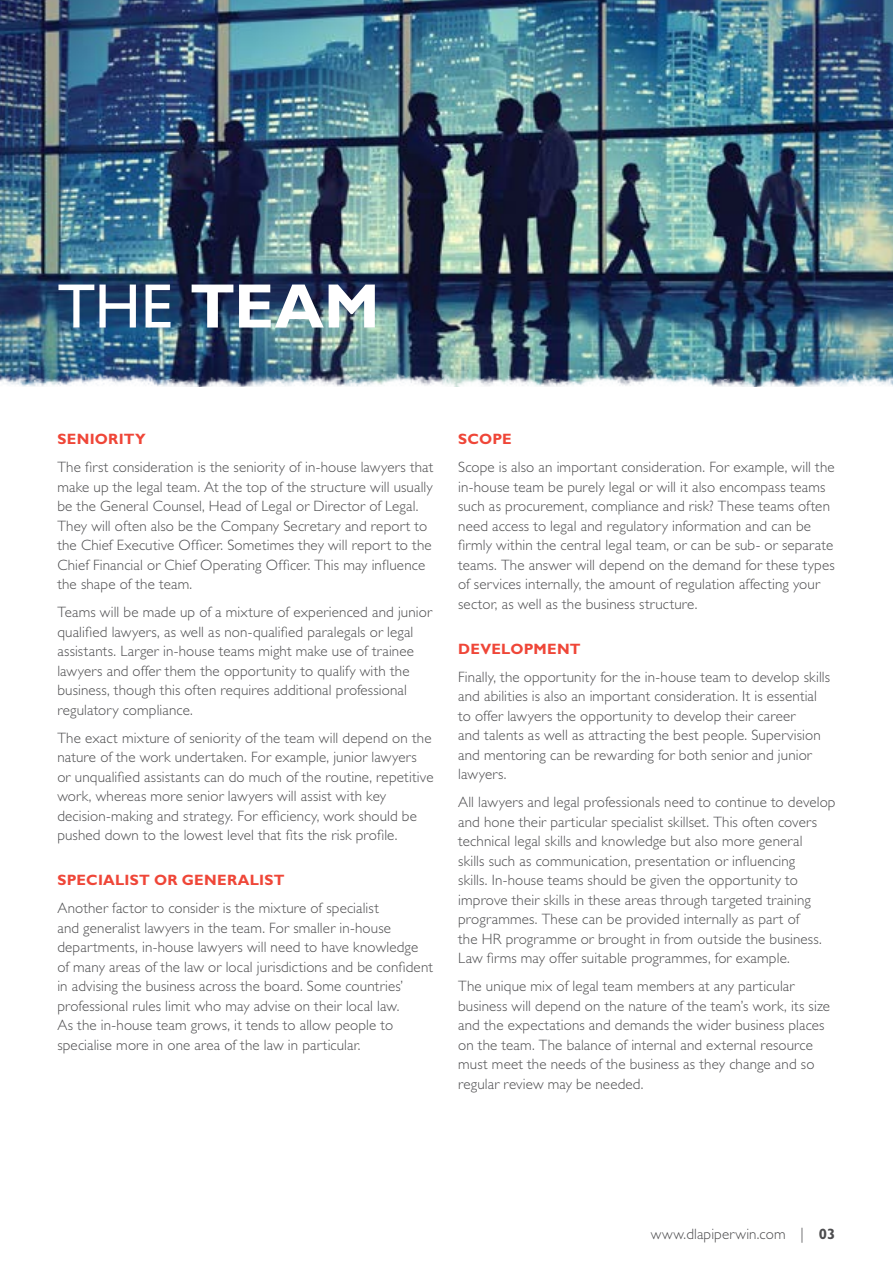
<style>
.page{position:relative;width:893px;height:1263px;background:#fff}
.page>*{position:absolute;margin:0;border:0;box-sizing:border-box;transform-origin:0 0}
.t1{font:700 63px "Gill Sans Std";color:#fff}
.t2{font:300 15px/19.5px "Gill Sans Std";letter-spacing:.01em;color:#4d4d4f}
.t3{font:700 15px "Gill Sans Std";letter-spacing:.02em;color:#ef4638}
.s1{font-weight:400}
.s2{font-weight:700}
</style>
<div class="page">
<img style="left:1px;top:0;width:892px;height:351px">
<img style="left:1px;top:351px;width:892px;height:36px">
<img style="left:0;top:0;width:1px;height:382px">
<h1 class="t1" style="left:57px;top:269px;width:324px"><span class="s1">THE</span> TEAM</h1>
<p class="t3" style="left:57px;top:430px;width:90px">SENIORITY</p>
<p class="t2" style="left:57px;top:457px;width:377px">The first consideration is the seniority of in-house lawyers that make up the legal team. At the top of the structure will usually be the General Counsel, Head of Legal or Director of Legal.<br>They will often also be the Company Secretary and report to the Chief Executive Officer. Sometimes they will report to the Chief Financial or Chief Operating Officer. This may influence the shape of the team.</p>
<p class="t2" style="left:57px;top:602px;width:376px">Teams will be made up of a mixture of experienced and junior qualified lawyers, as well as non-qualified paralegals or legal assistants. Larger in-house teams might make use of trainee lawyers and offer them the opportunity to qualify with the business, though this often requires additional professional regulatory compliance.</p>
<p class="t2" style="left:57px;top:728px;width:378px">The exact mixture of seniority of the team will depend on the nature of the work undertaken. For example, junior lawyers or unqualified assistants can do much of the routine, repetitive work, whereas more senior lawyers will assist with key decision-making and strategy. For efficiency, work should be pushed down to the lowest level that fits the risk profile.</p>
<p class="t3" style="left:57px;top:871px;width:224px">SPEC IALIST OR GENERALIST</p>
<p class="t2" style="left:57px;top:898px;width:377px">Another factor to consider is the mixture of specialist<br>and generalist lawyers in the team. For smaller in-house departments, in-house lawyers will need to have knowledge of many areas of the law or local jurisdictions and be confident in advising the business across the board. Some countries’ professional rules limit who may advise on their local law.<br>As the in-house team grows, it tends to allow people to specialise more in one area of the law in particular.</p>
<p class="t3" style="left:458px;top:430px;width:55px">SCOPE</p>
<p class="t2" style="left:458px;top:457px;width:378px">Scope is also an important consideration. For example, will the in-house team be purely legal or will it also encompass teams such as procurement, compliance and risk? These teams often need access to legal and regulatory information and can be firmly within the central legal team, or can be sub- or separate teams. The answer will depend on the demand for these types of services internally, the amount of regulation affecting your sector, as well as the business structure.</p>
<p class="t3" style="left:458px;top:640px;width:119px">DEVELOPM ENT</p>
<p class="t2" style="left:458px;top:667px;width:373px">Finally, the opportunity for the in-house team to develop skills and abilities is also an important consideration. It is essential to offer lawyers the opportunity to develop their career<br>and talents as well as attracting the best people. Supervision and mentoring can be rewarding for both senior and junior lawyers.</p>
<p class="t2" style="left:458px;top:792px;width:379px">All lawyers and legal professionals need to continue to develop and hone their particular specialist skillset. This often covers technical legal skills and knowledge but also more general<br>skills such as communication, presentation or influencing<br>skills. In-house teams should be given the opportunity to improve their skills in these areas through targeted training programmes. These can be provided internally as part of<br>the HR programme or brought in from outside the business.<br>Law firms may offer suitable programmes, for example.</p>
<p class="t2" style="left:458px;top:976px;width:373px">The unique mix of legal team members at any particular business will depend on the nature of the team’s work, its size and the expectations and demands the wider business places on the team. The balance of internal and external resource must meet the needs of the business as they change and so regular review may be needed.</p>
<p class="t2" style="left:651px;top:1225px;width:186px">www.dlapiperwin.com | <span class="s2">03</span></p>
</div>
